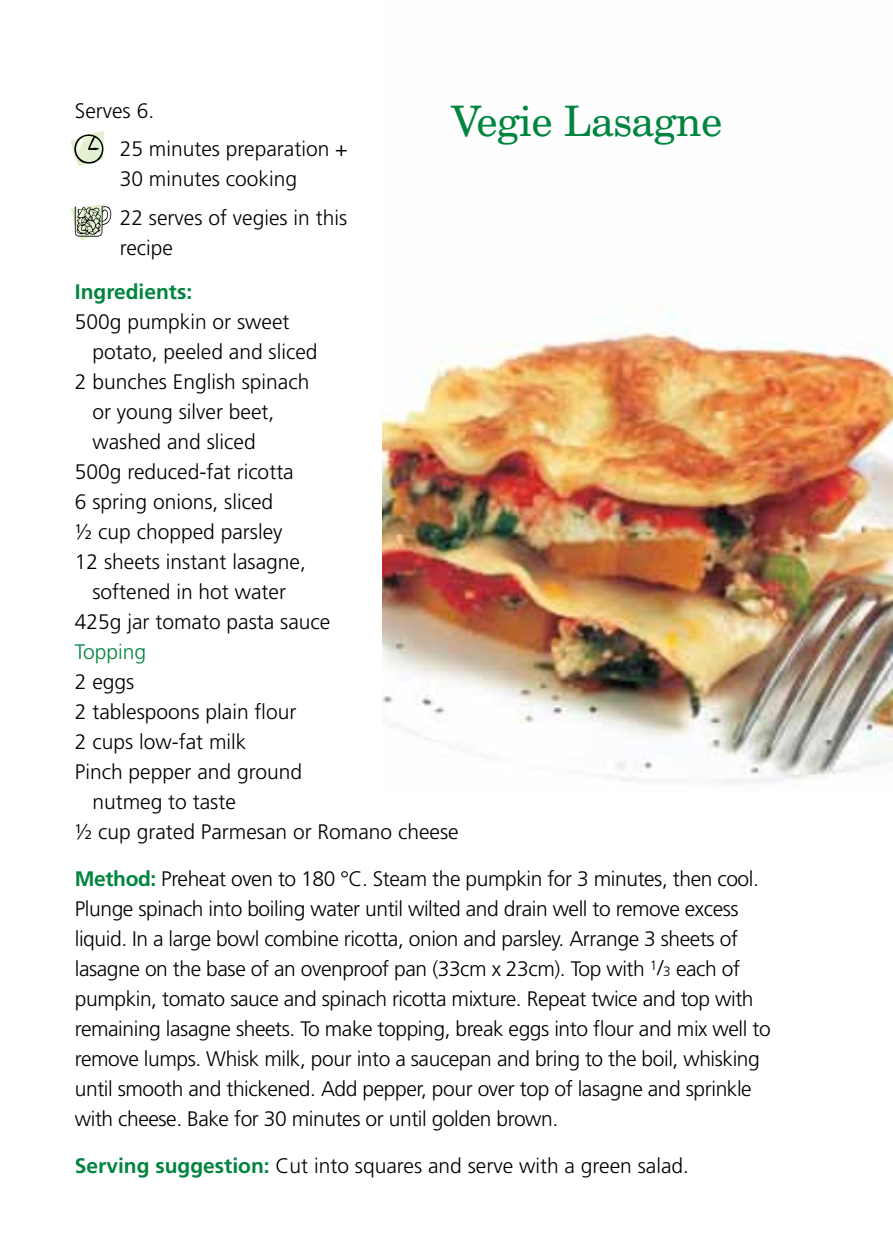
<style>
.page{position:relative;width:893px;height:1259px;background:#fff}
.page>*{position:absolute;margin:0;border:0;box-sizing:border-box;transform-origin:0 0}
.t1{font:42px "Century Schoolbook BT";color:#00853f}
.t2{font:300 21px/30px "Frutiger";letter-spacing:-.02em;color:#000}
.t3{font:300 21px/38.4px "Frutiger";color:#000}
.t4{font:700 21px "Frutiger";color:#00853f}
.t5{font:300 21px "Frutiger";color:#00853f}
.s1{font-weight:700;color:#00853f}
.s2{font-size:13.5px}
</style>
<div class="page">
<img style="left:383px;top:327px;width:510px;height:456px">
<svg style="left:71px;top:131px;width:33px;height:35px"></svg>
<svg style="left:71px;top:204px;width:40px;height:37px"></svg>
<p class="t3" style="left:120px;top:92px;width:230px;text-indent:-45px">Serves 6.<br>25 minutes preparation +</p>
<p class="t3" style="left:120px;top:160px;width:229px">30 minutes cooking<br>22 serves of vegies in this</p>
<p class="t2" style="left:120px;top:233px;width:55px">recipe</p>
<p class="t4" style="left:75px;top:279px;width:119px">Ingredients:</p>
<p class="t3" style="left:75px;top:303px;width:216px">500g pumpkin or sweet</p>
<p class="t3" style="left:92px;top:333px;width:227px">potato, peeled and sliced</p>
<p class="t3" style="left:75px;top:363px;width:236px">2 bunches English spinach</p>
<p class="t3" style="left:92px;top:393px;width:184px">or young silver beet,</p>
<p class="t3" style="left:92px;top:423px;width:165px">washed and sliced</p>
<p class="t3" style="left:75px;top:453px;width:220px">500g reduced-fat ricotta</p>
<p class="t3" style="left:75px;top:483px;width:200px">6 spring onions, sliced</p>
<p class="t3" style="left:75px;top:513px;width:209px">½ cup chopped parsley</p>
<p class="t3" style="left:75px;top:543px;width:233px">12 sheets instant lasagne,</p>
<p class="t3" style="left:92px;top:573px;width:195px">softened in hot water</p>
<p class="t3" style="left:75px;top:603px;width:257px">425g jar tomato pasta sauce</p>
<p class="t5" style="left:75px;top:640px;width:73px">Topping</p>
<p class="t2" style="left:75px;top:667px;width:61px">2 eggs</p>
<p class="t3" style="left:75px;top:693px;width:223px">2 tablespoons plain flour</p>
<p class="t3" style="left:75px;top:723px;width:173px">2 cups low-fat milk</p>
<p class="t3" style="left:75px;top:753px;width:229px">Pinch pepper and ground</p>
<p class="t3" style="left:92px;top:783px;width:145px">nutmeg to taste</p>
<p class="t3" style="left:75px;top:813px;width:385px">½ cup grated Parmesan or Romano cheese</p>
<p class="t2" style="left:75px;top:864px;width:697px"><span class="s1">Method:</span> Preheat oven to 180 °C. Steam the pumpkin for 3 minutes, then cool.<br>Plunge spinach into boiling water until wilted and drain well to remove excess liquid. In a large bowl combine ricotta, onion and parsley. Arrange 3 sheets of lasagne on the base of an ovenproof pan (33cm x 23cm). Top with <sup>1</sup>/<span class="s2">3</span> each of pumpkin, tomato sauce and spinach ricotta mixture. Repeat twice and top with remaining lasagne sheets. To make topping, break eggs into flour and mix well to remove lumps. Whisk milk, pour into a saucepan and bring to the boil, whisking until smooth and thickened. Add pepper, pour over top of lasagne and sprinkle with cheese. Bake for 30 minutes or until golden brown.</p>
<p class="t3" style="left:75px;top:1147px;width:616px"><span class="s1">Serving suggestion:</span> Cut into squares and serve with a green salad.</p>
<h1 class="t1" style="left:452px;top:95px;width:272px">Vegie Lasagne</h1>
</div>
